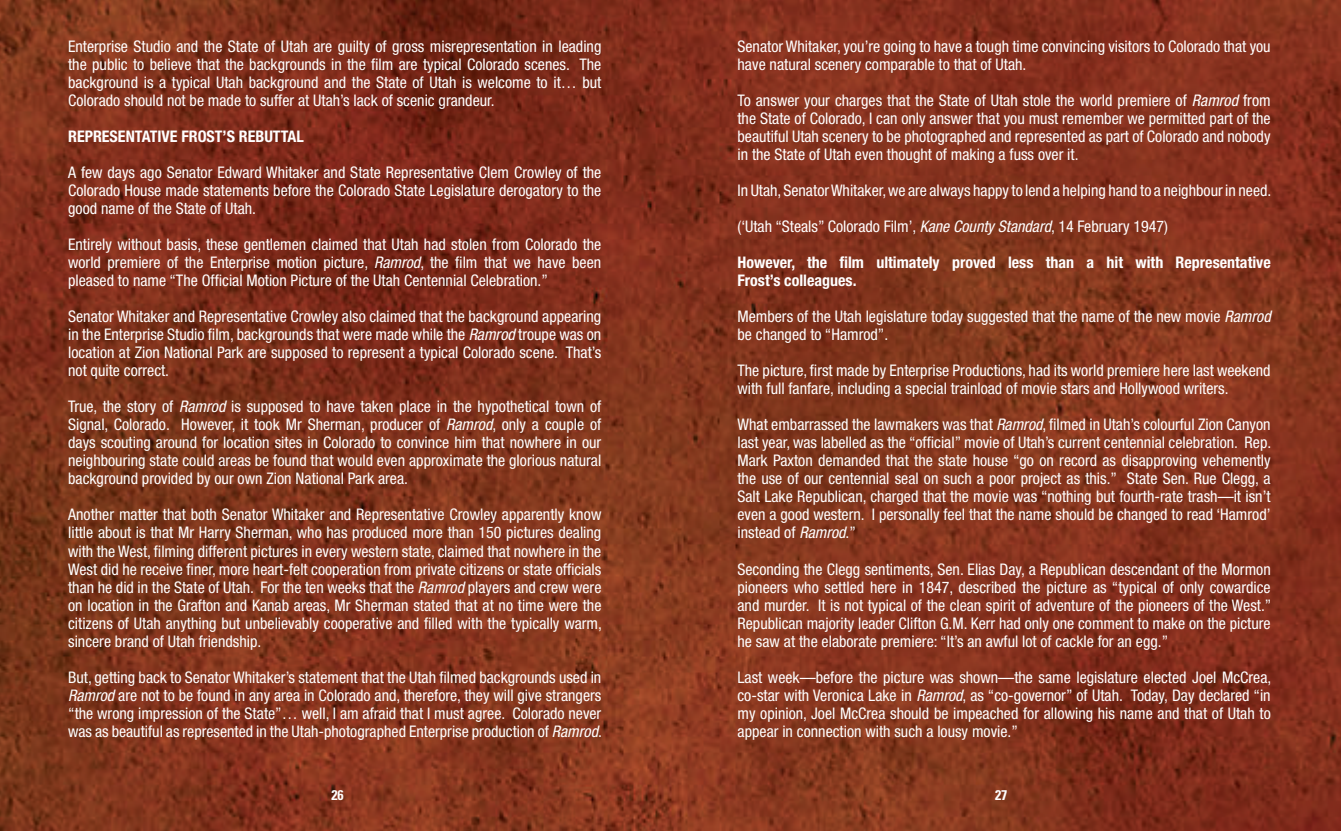
<style>
.page{position:relative;width:1341px;height:831px;background:#fff}
.page>*{position:absolute;margin:0;border:0;box-sizing:border-box;transform-origin:0 0}
.t1{font:condensed 16px/18px "Helvetica Neue LT Std";color:#fff;text-align:justify}
.t2{font:700 condensed 16px/18px "Helvetica Neue LT Std";color:#fff}
.t3{font:700 condensed 14px "Univers LT Std";color:#fff}
.s1{font-style:italic}
</style>
<div class="page">
<img style="left:0;top:0;width:1340px;height:830px">
<svg style="left:1337px;top:827px;width:4px;height:4px"></svg>
<p class="t1" style="left:68px;top:37px;width:535px">Enterprise Studio and the State of Utah are guilty of gross misrepresentation in leading the public to believe that the backgrounds in the film are typical Colorado scenes. The background is a typical Utah background and the State of Utah is welcome to it… but Colorado should not be made to suffer at Utah’s lack of scenic grandeur.</p>
<p class="t2" style="left:68px;top:127px;width:237px">REPRESENTATIVE FROST’S REBUTTAL</p>
<p class="t1" style="left:68px;top:163px;width:534px">A few days ago Senator Edward Whitaker and State Representative Clem Crowley of the Colorado House made statements before the Colorado State Legislature derogatory to the good name of the State of Utah.</p>
<p class="t1" style="left:68px;top:235px;width:534px">Entirely without basis, these gentlemen claimed that Utah had stolen from Colorado the world premiere of the Enterprise motion picture, <span class="s1">Ramrod</span>, the film that we have been pleased to name “The Official Motion Picture of the Utah Centennial Celebration.”</p>
<p class="t1" style="left:68px;top:307px;width:534px">Senator Whitaker and Representative Crowley also claimed that the background appearing in the Enterprise Studio film, backgrounds that were made while the <span class="s1">Ramrod</span> troupe was on location at Zion National Park are supposed to represent a typical Colorado scene. That’s not quite correct.</p>
<p class="t1" style="left:68px;top:397px;width:534px">True, the story of <span class="s1">Ramrod</span> is supposed to have taken place in the hypothetical town of Signal, Colorado. However, it took Mr Sherman, producer of <span class="s1">Ramrod</span>, only a couple of days scouting around for location sites in Colorado to convince him that nowhere in our neighbouring state could areas be found that would even approximate the glorious natural background provided by our own Zion National Park area.</p>
<p class="t1" style="left:68px;top:505px;width:535px">Another matter that both Senator Whitaker and Representative Crowley apparently know little about is that Mr Harry Sherman, who has produced more than 150 pictures dealing with the West, filming different pictures in every western state, claimed that nowhere in the West did he receive finer, more heart-felt cooperation from private citizens or state officials than he did in the State of Utah. For the ten weeks that the <span class="s1">Ramrod</span> players and crew were on location in the Grafton and Kanab areas, Mr Sherman stated that at no time were the citizens of Utah anything but unbelievably cooperative and filled with the typically warm, sincere brand of Utah friendship.</p>
<p class="t1" style="left:68px;top:667px;width:535px">But, getting back to Senator Whitaker’s statement that the Utah filmed backgrounds used in <span class="s1">Ramrod</span> are not to be found in any area in Colorado and, therefore, they will give strangers “the wrong impression of the State”… well, I am afraid that I must agree. Colorado never was as beautiful as represented in the Utah-photographed Enterprise production of <span class="s1">Ramrod</span>.</p>
<p class="t1" style="left:737px;top:37px;width:534px">Senator Whitaker, you’re going to have a tough time convincing visitors to Colorado that you have natural scenery comparable to that of Utah.</p>
<p class="t1" style="left:737px;top:91px;width:534px">To answer your charges that the State of Utah stole the world premiere of <span class="s1">Ramrod</span> from the State of Colorado, I can only answer that you must remember we permitted part of the beautiful Utah scenery to be photographed and represented as part of Colorado and nobody in the State of Utah even thought of making a fuss over it.</p>
<p class="t1" style="left:737px;top:181px;width:535px">In Utah, Senator Whitaker, we are always happy to lend a helping hand to a neighbour in need.</p>
<p class="t1" style="left:737px;top:217px;width:432px">(‘Utah “Steals” Colorado Film’, <span class="s1">Kane County Standard</span>, 14 February 1947)</p>
<p class="t2" style="left:737px;top:253px;width:534px">However, the film ultimately proved less than a hit with Representative<br>Frost’s colleagues.</p>
<p class="t1" style="left:737px;top:307px;width:534px">Members of the Utah legislature today suggested that the name of the new movie <span class="s1">Ramrod </span>be changed to “Hamrod”.</p>
<p class="t1" style="left:737px;top:361px;width:534px">The picture, first made by Enterprise Productions, had its world premiere here last weekend with full fanfare, including a special trainload of movie stars and Hollywood writers.</p>
<p class="t1" style="left:737px;top:415px;width:535px">What embarrassed the lawmakers was that <span class="s1">Ramrod</span>, filmed in Utah’s colourful Zion Canyon last year, was labelled as the “official” movie of Utah’s current centennial celebration. Rep.<br>Mark Paxton demanded that the state house “go on record as disapproving vehemently the use of our centennial seal on such a poor project as this.” State Sen. Rue Clegg, a Salt Lake Republican, charged that the movie was “nothing but fourth-rate trash—it isn’t even a good western. I personally feel that the name should be changed to read ‘Hamrod’ instead of <span class="s1">Ramrod</span>.”</p>
<p class="t1" style="left:737px;top:559px;width:535px">Seconding the Clegg sentiments, Sen. Elias Day, a Republican descendant of the Mormon pioneers who settled here in 1847, described the picture as “typical of only cowardice and murder. It is not typical of the clean spirit of adventure of the pioneers of the West.” Republican majority leader Clifton G.M. Kerr had only one comment to make on the picture he saw at the elaborate premiere: “It’s an awful lot of cackle for an egg.”</p>
<p class="t1" style="left:737px;top:667px;width:535px">Last week—before the picture was shown—the same legislature elected Joel McCrea, co-star with Veronica Lake in <span class="s1">Ramrod</span>, as “co-governor” of Utah. Today, Day declared “in my opinion, Joel McCrea should be impeached for allowing his name and that of Utah to appear in connection with such a lousy movie.”</p>
<p class="t3" style="left:331px;top:786px;width:14px">26</p>
<p class="t3" style="left:994px;top:786px;width:14px">27</p>
</div>
